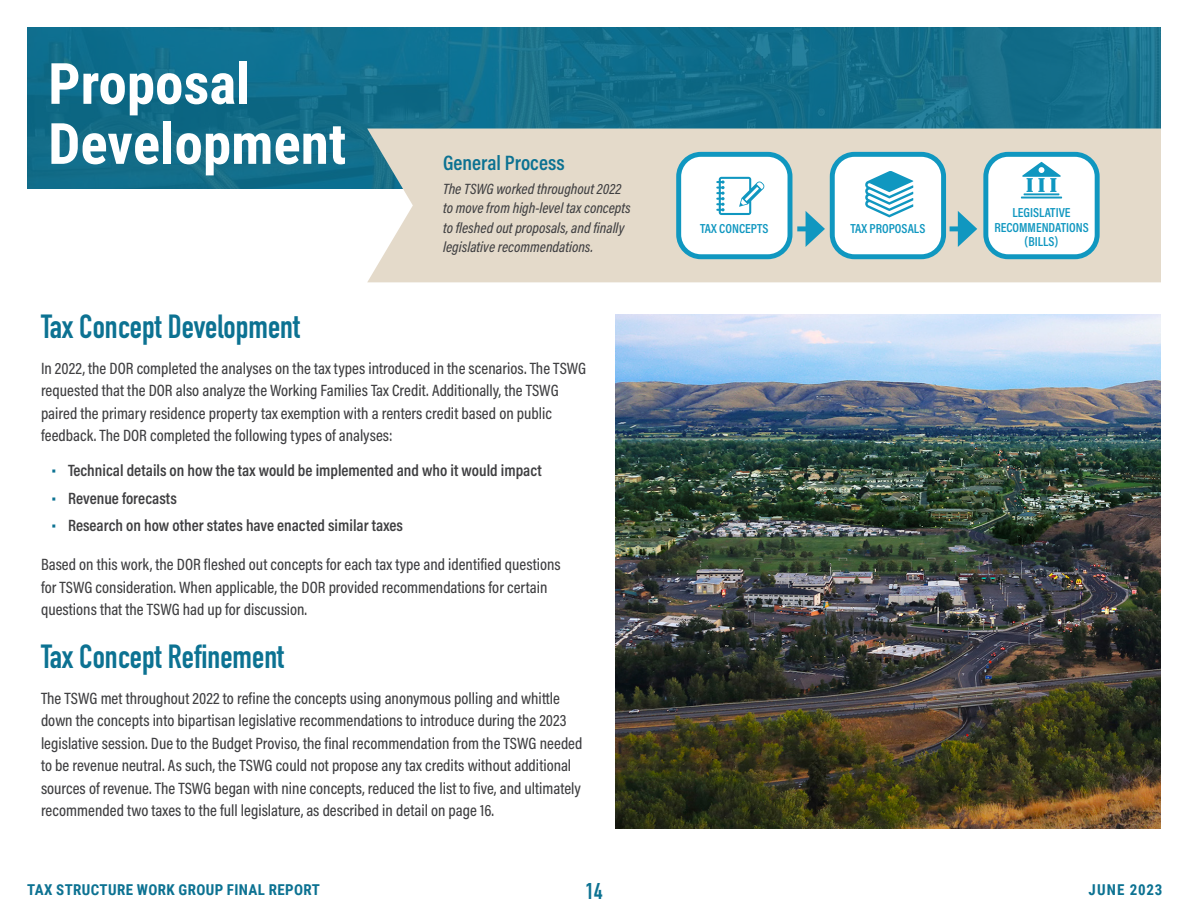
<style>
.page{position:relative;width:1188px;height:918px;background:#fff}
.page>*{position:absolute;margin:0;border:0;box-sizing:border-box;transform-origin:0 0}
.t1{font:700 57px/60px "Roboto Condensed";color:#fff}
.Body_Text_Head{font:700 33px "DIN Condensed";color:#0c7292}
.t2{font:700 22.5px "DIN Condensed";color:#0c7292}
.Body_Text{font:600 21px "Acumin Pro Cond";color:#0c7292}
.Body_Text-2{font:500 16.5px/22.5px "Acumin Pro Cond";color:#404042}
.t3{font:600 16.5px "Acumin Pro Cond";color:#404042}
.Body_Text-3{font:italic 500 15px/19.5px "Acumin Pro Cond";color:#404042}
.t4{font:700 15px "Roboto Condensed";letter-spacing:.025em;color:#0c7292}
.t5{font:700 15px "Roboto Condensed";letter-spacing:.07em;color:#0c7292}
.Body_Text-4{font:600 13.2px/14.4px "Acumin Pro Cond";color:#1097c0;text-align:center}
.s1{font-weight:500;font-size:19.5px;color:#0c7292}
</style>
<div class="page">
<img style="left:27px;top:27px;width:1134px;height:162px">
<img style="left:616px;top:314px;width:545px;height:514px">
<div style="left:367px;top:129px;width:794px;height:153px;background:#e4daca"></div>
<div style="left:797px;top:226px;width:16px;height:5px;background:#1097c0"></div>
<svg style="left:806px;top:211px;width:19px;height:36px"></svg>
<div style="left:950px;top:226px;width:16px;height:5px;background:#1097c0"></div>
<svg style="left:958px;top:211px;width:19px;height:36px"></svg>
<div style="left:832px;top:154px;width:112px;height:103px;background:#fff;border-radius:22px"></div>
<div style="left:830px;top:152px;width:116px;height:107px;border:5px solid #1097c0;border-radius:22px"></div>
<svg style="left:865px;top:171px;width:48px;height:46px"></svg>
<div style="left:986px;top:154px;width:111px;height:103px;background:#fff;border-radius:22px"></div>
<div style="left:983px;top:152px;width:117px;height:107px;border:5px solid #1097c0;border-radius:22px"></div>
<hr style="left:1024px;top:193px;width:35px;height:2px;background:#1097c0">
<hr style="left:1021px;top:197px;width:41px;height:2px;background:#1097c0">
<svg style="left:1022px;top:162px;width:39px;height:30px"></svg>
<div style="left:679px;top:154px;width:111px;height:103px;background:#fff;border-radius:22px"></div>
<div style="left:676px;top:152px;width:116px;height:107px;border:5px solid #1097c0;border-radius:22px"></div>
<svg style="left:716px;top:177px;width:49px;height:38px"></svg>
<p class="t1" style="left:48px;top:51px;width:300px">Proposal<br>Development</p>
<p class="Body_Text" style="left:443px;top:149px;width:123px">General Process</p>
<p class="Body_Text-3" style="left:443px;top:179px;width:189px">The TSWG worked throughout 2022 to move from high-level tax concepts to fleshed out proposals, and finally legislative recommendations.</p>
<p class="Body_Text_Head" style="left:41px;top:304px;width:260px">Tax Concept Development</p>
<p class="Body_Text-2" style="left:41px;top:356px;width:547px">In 2022, the DOR completed the analyses on the tax types introduced in the scenarios. The TSWG requested that the DOR also analyze the Working Families Tax Credit. Additionally, the TSWG paired the primary residence property tax exemption with a renters credit based on public feedback. The DOR completed the following types of analyses:</p>
<p class="t3" style="left:52px;top:459px;width:492px"><span class="s1">•</span> Technical details on how the tax would be implemented and who it would impact</p>
<p class="t3" style="left:52px;top:487px;width:127px"><span class="s1">•</span> Revenue forecasts</p>
<p class="t3" style="left:52px;top:515px;width:353px"><span class="s1">•</span> Research on how other states have enacted similar taxes</p>
<p class="Body_Text-2" style="left:41px;top:553px;width:521px">Based on this work, the DOR fleshed out concepts for each tax type and identified questions for TSWG consideration. When applicable, the DOR provided recommendations for certain questions that the TSWG had up for discussion.</p>
<p class="Body_Text_Head" style="left:41px;top:634px;width:244px">Tax Concept Refinement</p>
<p class="Body_Text-2" style="left:41px;top:686px;width:543px">The TSWG met throughout 2022 to refine the concepts using anonymous polling and whittle down the concepts into bipartisan legislative recommendations to introduce during the 2023 legislative session. Due to the Budget Proviso, the final recommendation from the TSWG needed to be revenue neutral. As such, the TSWG could not propose any tax credits without additional sources of revenue. The TSWG began with nine concepts, reduced the list to five, and ultimately recommended two taxes to the full legislature, as described in detail on page 16.</p>
<p class="Body_Text-4" style="left:700px;top:220px;width:70px">TAX CONCEPTS</p>
<p class="Body_Text-4" style="left:850px;top:220px;width:77px">TAX PROPOSALS</p>
<p class="Body_Text-4" style="left:994px;top:205px;width:96px">LEGISLATIVE<br>RECOMMENDATIONS</p>
<p class="Body_Text-4" style="left:1025px;top:234px;width:35px">(BILLS)</p>
<p class="t4" style="left:27px;top:879px;width:294px">TAX STRUCTURE WORK GROUP FINAL REPORT</p>
<h3 class="t2" style="left:586px;top:876px;width:18px">14</h3>
<p class="t5" style="left:1088px;top:879px;width:76px">JUNE 2023</p>
</div>
